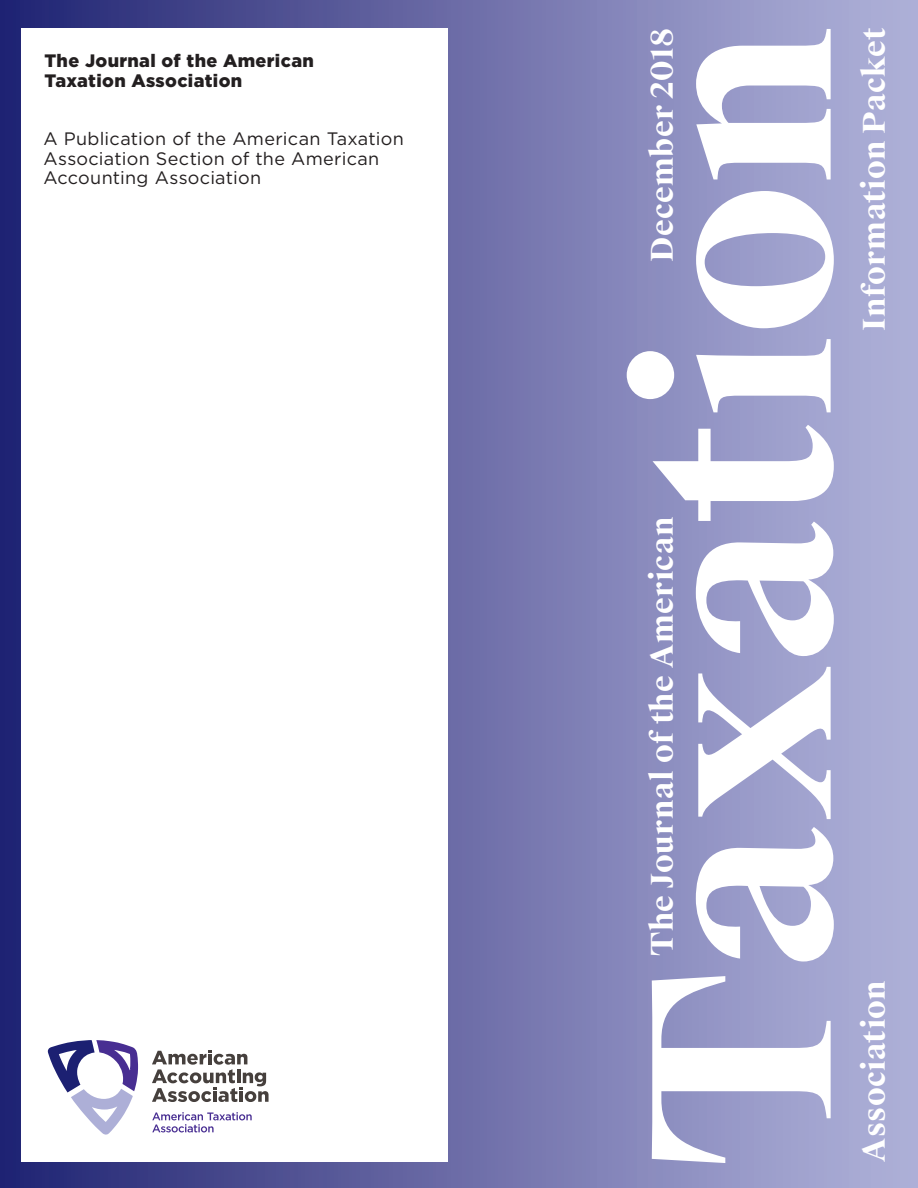
<style>
.page{position:relative;width:918px;height:1188px;background:#fff}
.page>*{position:absolute;margin:0;border:0;box-sizing:border-box;transform-origin:0 0}
.t1{font:700 30px "Suisse Works";letter-spacing:.005em;color:#fff}
.t2{font:18px/19.5px "Gotham";letter-spacing:.015em;color:#231f20}
.t3{font:900 18px/19.5px "Gotham";letter-spacing:.02em;color:#231f20}
</style>
<div class="page">
<div style="left:0;top:0;width:918px;height:1188px;background:linear-gradient(to right,#212472,#b4b5db)"></div>
<div style="left:21px;top:28px;width:426px;height:1134px;background:#fff"></div>
<svg style="left:627px;top:29px;width:207px;height:1134px"></svg>
<svg style="left:152px;top:1112px;width:100px;height:20px"></svg>
<svg style="left:152px;top:1050px;width:117px;height:52px"></svg>
<svg style="left:48px;top:1040px;width:90px;height:95px"></svg>
<p class="t3" style="left:44px;top:51px;width:271px">The Journal of the American<br>Taxation Association</p>
<p class="t2" style="left:43px;top:129px;width:362px">A Publication of the American Taxation<br>Association Section of the American<br>Accounting Association</p>
<h1 class="t1" style="left:644px;top:262px;width:236px;rotate:-90deg">December 2018</h1>
<h1 class="t1" style="left:644px;top:956px;width:441px;rotate:-90deg">The Journal of the American</h1>
<h1 class="t1" style="left:856px;top:331px;width:305px;rotate:-90deg">Information Packet</h1>
<h1 class="t1" style="left:856px;top:1162px;width:183px;rotate:-90deg">Association</h1>
</div>
